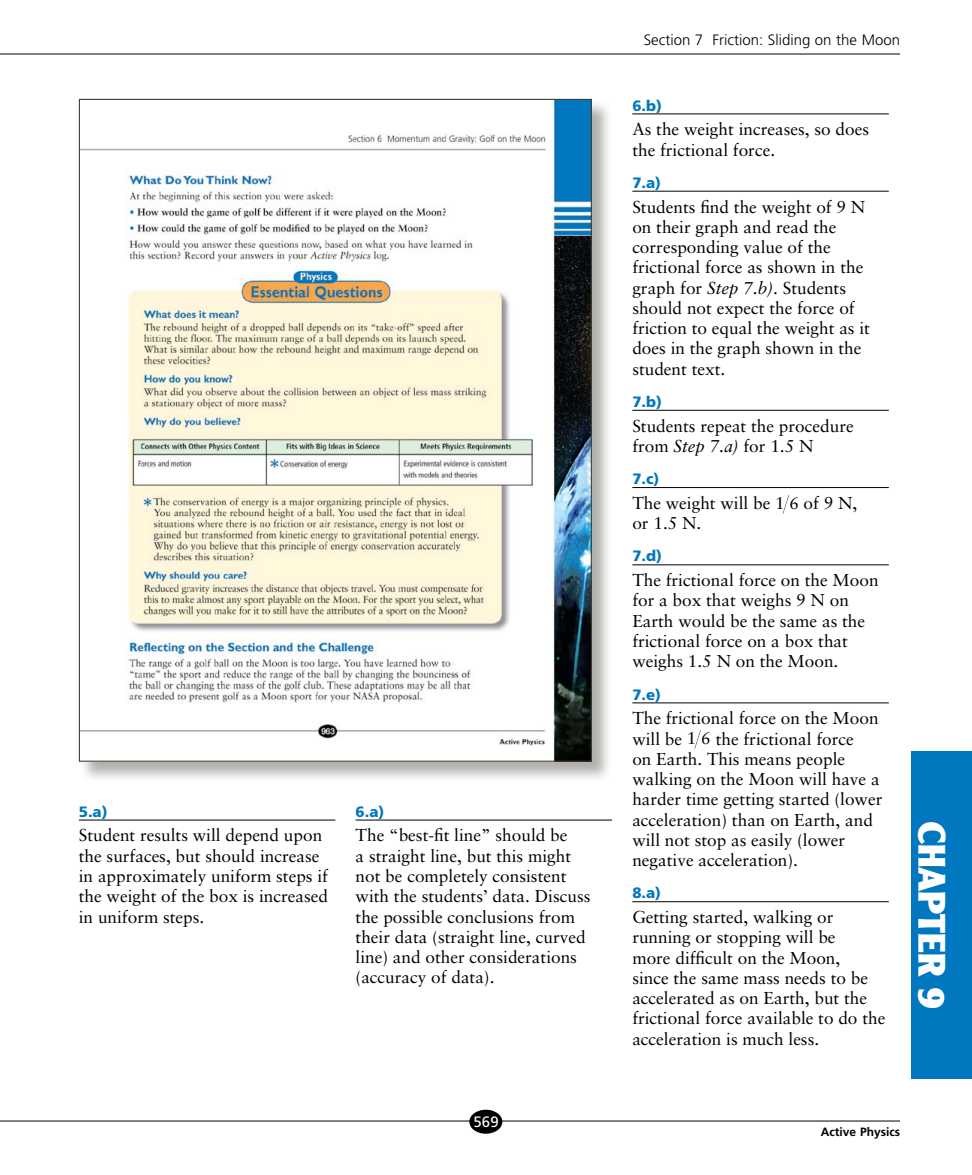
<style>
.page{position:relative;width:972px;height:1175px;background:#fff}
.page>*{position:absolute;margin:0;border:0;box-sizing:border-box;transform-origin:0 0}
.t1{font:900 37.5px "Clearface Gothic LH";color:#fff}
.t2{font:17.25px/20.2px "Sabon";color:#000}
.t3{font:900 15px "Frutiger";color:#0077be}
.t4{font:300 15px "Frutiger";color:#000}
.t5{font:15px "Frutiger";color:#fff}
.t6{font:700 12px "Frutiger";color:#000}
.s1{font-style:italic}
</style>
<div class="page">
<hr style="left:0;top:1120px;width:900px;height:1px;background:#000">
<hr style="left:0;top:54px;width:900px;height:1px;background:#000">
<div style="left:469px;top:1109px;width:33px;height:24px;background:#000;border-radius:50%"></div>
<div style="left:911px;top:751px;width:61px;height:327px;background:#0077be"></div>
<hr style="left:79px;top:819px;width:256px;height:1px;background:#000">
<div style="left:79px;top:99px;width:533px;height:683px;background:#413f35;opacity:.41"></div>
<img style="left:81px;top:101px;width:509px;height:658px">
<hr style="left:356px;top:819px;width:256px;height:1px;background:#000">
<hr style="left:632px;top:114px;width:257px;height:1px;background:#000">
<hr style="left:632px;top:191px;width:257px;height:1px;background:#000">
<hr style="left:632px;top:410px;width:257px;height:1px;background:#000">
<hr style="left:632px;top:487px;width:257px;height:1px;background:#000">
<hr style="left:632px;top:564px;width:257px;height:1px;background:#000">
<hr style="left:632px;top:702px;width:257px;height:1px;background:#000">
<hr style="left:632px;top:901px;width:257px;height:1px;background:#000">
<svg style="left:783px;top:495px;width:6px;height:19px"></svg>
<svg style="left:695px;top:730px;width:6px;height:18px"></svg>
<p class="t3" style="left:79px;top:802px;width:30px">5.a)</p>
<p class="t2" style="left:79px;top:825px;width:251px">Student results will depend upon the surfaces, but should increase in approximately uniform steps if the weight of the box is increased in uniform steps.</p>
<p class="t3" style="left:356px;top:802px;width:30px">6.a)</p>
<p class="t2" style="left:356px;top:825px;width:236px">The “best-fit line” should be<br>a straight line, but this might not be completely consistent with the students’ data. Discuss the possible conclusions from their data (straight line, curved line) and other considerations (accuracy of data).</p>
<p class="t5" style="left:474px;top:1112px;width:27px">569</p>
<p class="t4" style="left:644px;top:31px;width:258px">Section 7 Friction: Sliding on the Moon</p>
<p class="t3" style="left:632px;top:96px;width:31px">6.b)</p>
<p class="t2" style="left:632px;top:119px;width:238px">As the weight increases, so does the frictional force.</p>
<p class="t3" style="left:632px;top:173px;width:30px">7.a)</p>
<p class="t2" style="left:632px;top:196px;width:239px">Students find the weight of 9 N on their graph and read the corresponding value of the frictional force as shown in the graph for <span class="s1">Step 7.b)</span>. Students should not expect the force of friction to equal the weight as it does in the graph shown in the student text.</p>
<p class="t3" style="left:632px;top:392px;width:31px">7.b)</p>
<p class="t2" style="left:632px;top:415px;width:223px">Students repeat the procedure from <span class="s1">Step 7.a)</span> for 1.5 N</p>
<p class="t3" style="left:632px;top:470px;width:29px">7.c)</p>
<p class="t2" style="left:632px;top:492px;width:226px">The weight will be 1 6 of 9 N, or 1.5 N.</p>
<p class="t3" style="left:632px;top:547px;width:31px">7.d)</p>
<p class="t2" style="left:632px;top:570px;width:248px">The frictional force on the Moon for a box that weighs 9 N on<br>Earth would be the same as the frictional force on a box that weighs 1.5 N on the Moon.</p>
<p class="t3" style="left:632px;top:685px;width:30px">7.e)</p>
<p class="t2" style="left:632px;top:708px;width:252px">The frictional force on the Moon will be 1 6 the frictional force<br>on Earth. This means people walking on the Moon will have a harder time getting started (lower acceleration) than on Earth, and will not stop as easily (lower negative acceleration).</p>
<p class="t3" style="left:632px;top:884px;width:30px">8.a)</p>
<p class="t2" style="left:632px;top:906px;width:255px">Getting started, walking or running or stopping will be<br>more difficult on the Moon,<br>since the same mass needs to be accelerated as on Earth, but the frictional force available to do the acceleration is much less.</p>
<h1 class="t1" style="left:955px;top:820px;width:190px;rotate:90deg">CHAPTER 9</h1>
<p class="t6" style="left:821px;top:1124px;width:81px">Active Physics</p>
</div>
